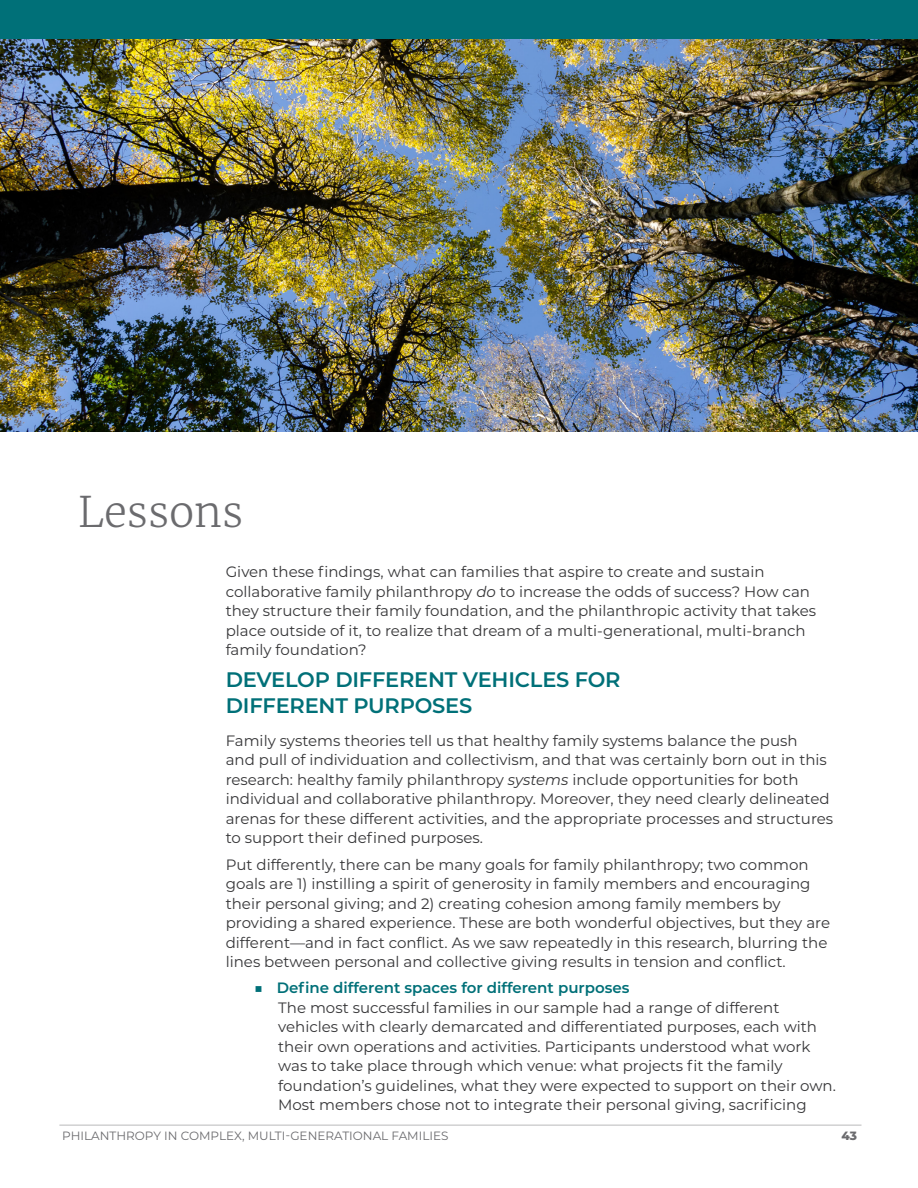
<style>
.page{position:relative;width:918px;height:1188px;background:#fff}
.page>*{position:absolute;margin:0;border:0;box-sizing:border-box;transform-origin:0 0}
.t1{font:300 42px "Merriweather";color:#6b6b6e}
.t2{font:600 21px/25.5px "Montserrat";letter-spacing:-.01em;color:#007078}
.Normal_rtf_1{font:15px/19.5px "Montserrat";color:#363638}
.t3{font:600 15px "Montserrat";color:#007078}
.t4{font:12px "Montserrat";color:#6b6b6e}
.t5{font:800 12px "Montserrat";color:#6b6b6e}
.s1{font-style:italic}
</style>
<div class="page">
<hr style="left:59px;top:1125px;width:803px;height:1px;background:#b9b9bb">
<img style="left:0;top:39px;width:918px;height:393px">
<div style="left:0;top:0;width:918px;height:39px;background:#007078"></div>
<p class="t1" style="left:78px;top:486px;width:167px">Lessons</p>
<p class="Normal_rtf_1" style="left:226px;top:561px;width:592px">Given these findings, what can families that aspire to create and sustain collaborative family philanthropy <span class="s1">do</span> to increase the odds of success? How can they structure their family foundation, and the philanthropic activity that takes place outside of it, to realize that dream of a multi-generational, multi-branch family foundation?</p>
<p class="t2" style="left:226px;top:666px;width:396px">DEVELOP DIFFERENT VEHICLES FOR<br>DIFFERENT PURPOSES</p>
<p class="Normal_rtf_1" style="left:226px;top:730px;width:609px">Family systems theories tell us that healthy family systems balance the push<br>and pull of individuation and collectivism, and that was certainly born out in this research: healthy family philanthropy <span class="s1">systems</span> include opportunities for both individual and collaborative philanthropy. Moreover, they need clearly delineated arenas for these different activities, and the appropriate processes and structures to support their defined purposes.</p>
<p class="Normal_rtf_1" style="left:226px;top:854px;width:606px">Put differently, there can be many goals for family philanthropy; two common goals are 1) instilling a spirit of generosity in family members and encouraging their personal giving; and 2) creating cohesion among family members by providing a shared experience. These are both wonderful objectives, but they are different—and in fact conflict. As we saw repeatedly in this research, blurring the lines between personal and collective giving results in tension and conflict.</p>
<p class="t3" style="left:254px;top:977px;width:377px">■ Define different spaces for different purposes</p>
<p class="Normal_rtf_1" style="left:278px;top:997px;width:559px">The most successful families in our sample had a range of different vehicles with clearly demarcated and differentiated purposes, each with their own operations and activities. Participants understood what work was to take place through which venue: what projects fit the family foundation’s guidelines, what they were expected to support on their own.<br>Most members chose not to integrate their personal giving, sacrificing</p>
<p class="t4" style="left:62px;top:1128px;width:388px">PHILANTHROPY IN COMPLEX, MULTI-GENERATIONAL FAMILIES</p>
<p class="t5" style="left:842px;top:1127px;width:17px">43</p>
</div>
